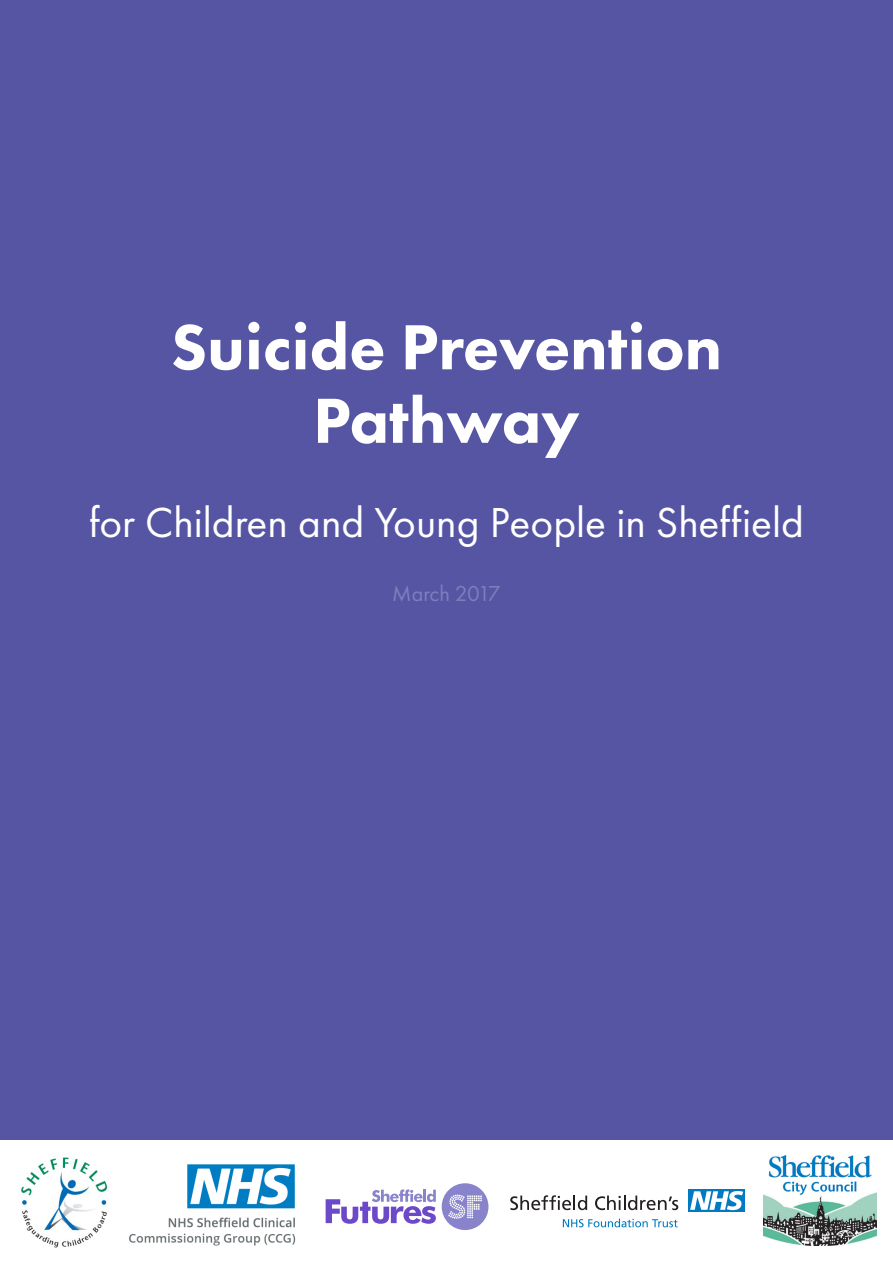
<style>
.page{position:relative;width:893px;height:1263px;background:#fff}
.page>*{position:absolute;margin:0;border:0;box-sizing:border-box;transform-origin:0 0}
.t1{font:800 66px/73.5px "Futura PT";color:#fff;text-align:center}
.t2{font:43.5px "Futura PT";color:#fff}
.t3{font:22.5px "Futura PT";letter-spacing:-.025em;color:#7d7fbd}
</style>
<div class="page">
<div style="left:0;top:0;width:893px;height:1141px;background:#5655a4"></div>
<img style="left:763px;top:1156px;width:114px;height:89px">
<svg style="left:510px;top:1195px;width:77px;height:15px"></svg>
<svg style="left:595px;top:1195px;width:83px;height:15px"></svg>
<div style="left:688px;top:1189px;width:57px;height:23px;background:#007ac2"></div>
<svg style="left:690px;top:1191px;width:53px;height:19px"></svg>
<svg style="left:563px;top:1218px;width:115px;height:9px"></svg>
<img style="left:129px;top:1164px;width:167px;height:82px">
<img style="left:21px;top:1157px;width:87px;height:90px">
<svg style="left:326px;top:1189px;width:110px;height:35px"></svg>
<svg style="left:442px;top:1183px;width:46px;height:47px"></svg>
<p class="t1" style="left:171px;top:309px;width:553px">Suicide Prevention<br>Pathway</p>
<p class="t2" style="left:89px;top:497px;width:716px">for Children and Young People in Sheffield</p>
<p class="t3" style="left:392px;top:580px;width:110px">March 2017</p>
</div>
